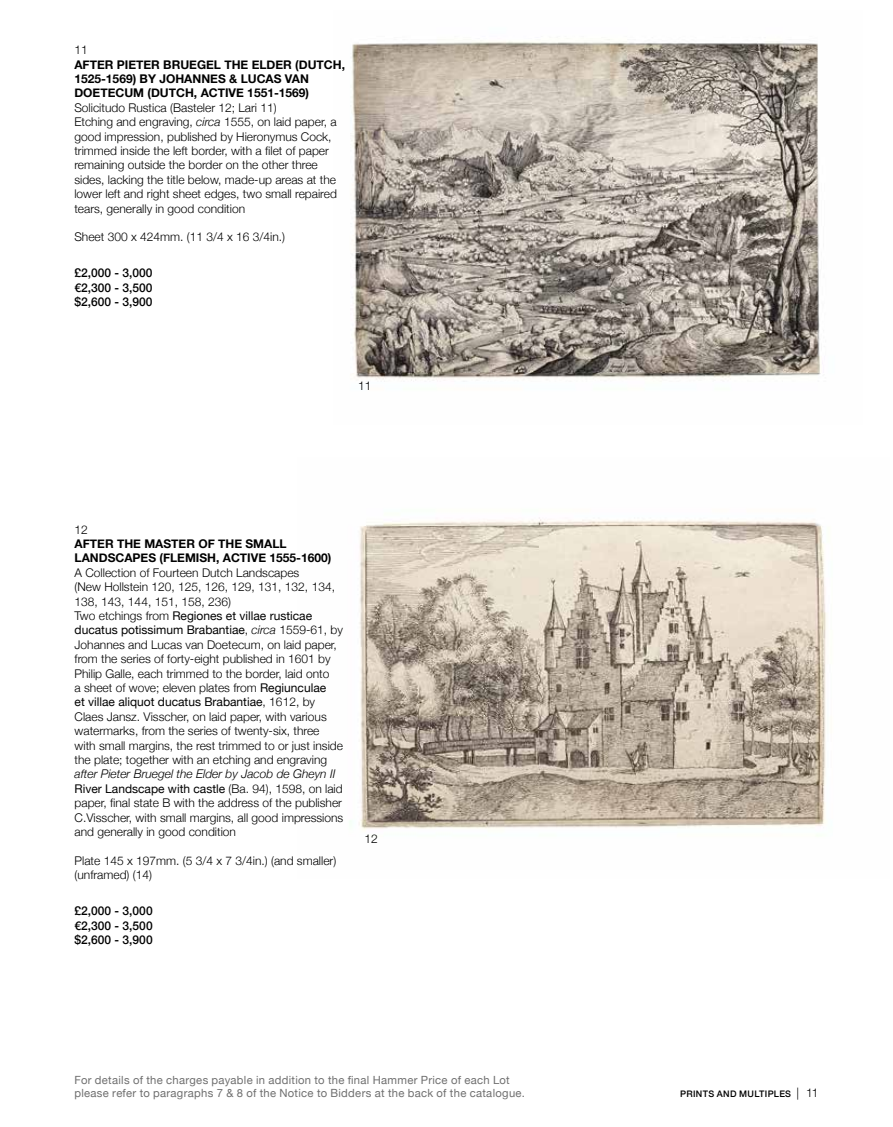
<style>
.page{position:relative;width:893px;height:1127px;background:#fff}
.page>*{position:absolute;margin:0;border:0;box-sizing:border-box;transform-origin:0 0}
.t1{font:300 12px/14.4px "Helvetica Neue";color:#000}
.t2{font:700 12px/14.4px "Helvetica Neue";color:#000}
.t3{font:500 12px/14.4px "Helvetica Neue";color:#000;text-align:justify}
.t4{font:11.25px/12.8px "Helvetica Neue";letter-spacing:.025em;color:#6f6f6f}
.t5{font:500 9px "Helvetica Neue";letter-spacing:.035em;color:#000}
.s1{font-style:italic}
.s2{font-weight:400}
.s3{font-weight:300;font-size:12px}
</style>
<div class="page">
<img style="left:351px;top:39px;width:470px;height:342px">
<img style="left:350px;top:517px;width:476px;height:319px">
<p class="t1" style="left:74px;top:42px;width:15px">11</p>
<p class="t2" style="left:74px;top:57px;width:272px">AFTER PIETER BRUEGEL THE ELDER (DUTCH,<br>1525-1569) BY JOHANNES &amp; LUCAS VAN<br>DOETECUM (DUTCH, ACTIVE 1551-1569)</p>
<p class="t1" style="left:74px;top:99px;width:264px">Solicitudo Rustica (Basteler 12; Lari 11)<br>Etching and engraving, <span class="s1">circa</span> 1555, on laid paper, a good impression, published by Hieronymus Cock, trimmed inside the left border, with a filet of paper remaining outside the border on the other three sides, lacking the title below, made-up areas at the lower left and right sheet edges, two small repaired tears, generally in good condition</p>
<p class="t1" style="left:74px;top:229px;width:212px">Sheet 300 x 424mm. (11 3/4 x 16 3/4in.)</p>
<p class="t3" style="left:74px;top:265px;width:80px">£2,000 - 3,000 €2,300 - 3,500 $2,600 - 3,900</p>
<p class="t1" style="left:358px;top:378px;width:15px">11</p>
<p class="t1" style="left:75px;top:521px;width:15px">12</p>
<p class="t2" style="left:75px;top:537px;width:258px">AFTER THE MASTER OF THE SMALL<br>LANDSCAPES (FLEMISH, ACTIVE 1555-1600)</p>
<p class="t1" style="left:75px;top:564px;width:270px">A Collection of Fourteen Dutch Landscapes<br>(New Hollstein 120, 125, 126, 129, 131, 132, 134, 138, 143, 144, 151, 158, 236)<br>Two etchings from <span class="s2">Regiones et villae rusticae ducatus potissimum Brabantiae</span>, <span class="s1">circa</span> 1559-61, by Johannes and Lucas van Doetecum, on laid paper, from the series of forty-eight published in 1601 by Philip Galle, each trimmed to the border, laid onto<br>a sheet of wove; eleven plates from <span class="s2">Regiunculae<br>et villae aliquot ducatus Brabantiae</span>, 1612, by Claes Jansz. Visscher, on laid paper, with various watermarks, from the series of twenty-six, three with small margins, the rest trimmed to or just inside the plate; together with an etching and engraving</p>
<p class="t1" style="left:75px;top:766px;width:270px"><span class="s1">after Pieter Bruegel the Elder by Jacob de Gheyn II </span><span class="s2">River Landscape with castle</span> (Ba. 94), 1598, on laid paper, final state B with the address of the publisher C.Visscher, with small margins, all good impressions and generally in good condition</p>
<p class="t1" style="left:75px;top:852px;width:263px">Plate 145 x 197mm. (5 3/4 x 7 3/4in.) (and smaller) (unframed) (14)</p>
<p class="t3" style="left:75px;top:903px;width:80px">£2,000 - 3,000 €2,300 - 3,500 $2,600 - 3,900</p>
<p class="t1" style="left:364px;top:831px;width:15px">12</p>
<p class="t4" style="left:74px;top:1075px;width:452px">For details of the charges payable in addition to the final Hammer Price of each Lot please refer to paragraphs 7 &amp; 8 of the Notice to Bidders at the back of the catalogue.</p>
<p class="t5" style="left:680px;top:1087px;width:140px">PRINTS AND MULTIPLES <span class="s3">| 11</span></p>
</div>
